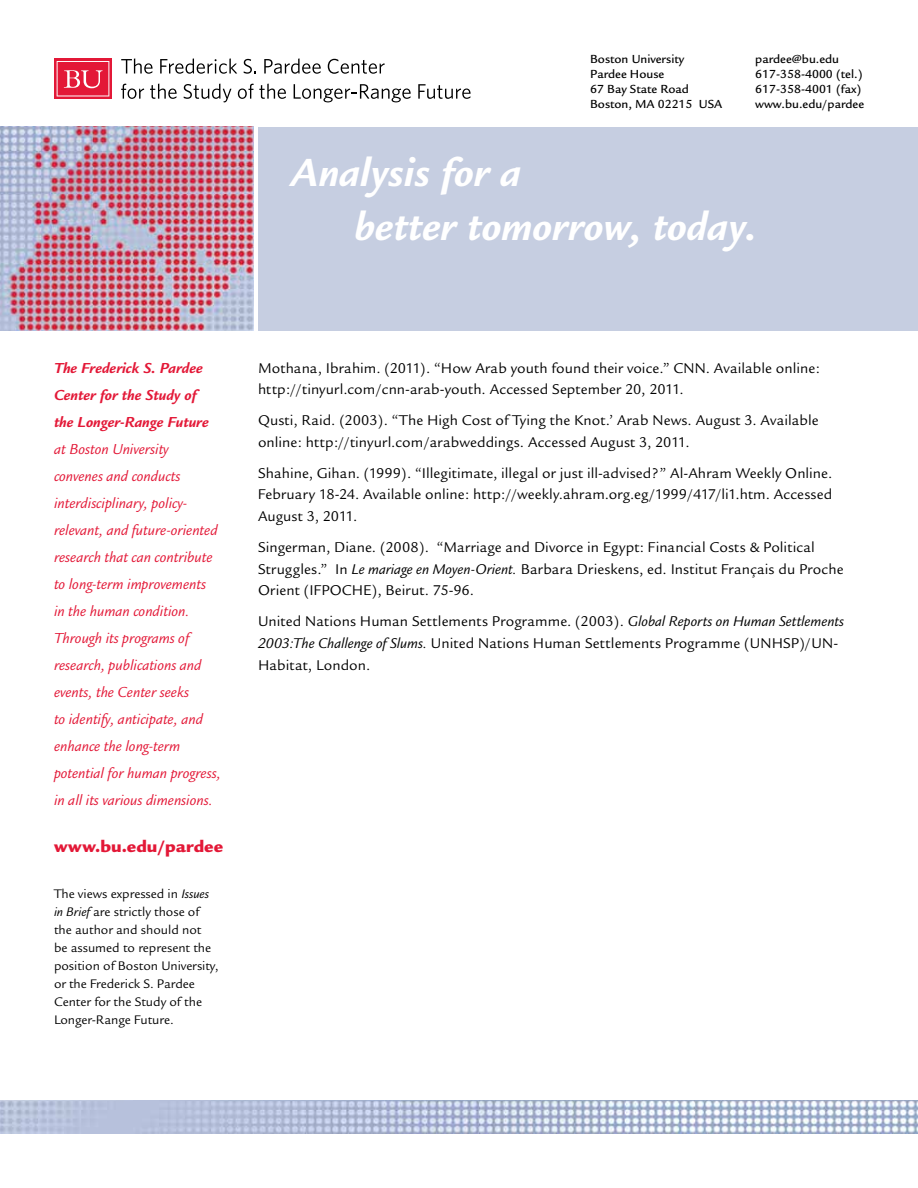
<style>
.page{position:relative;width:918px;height:1188px;background:#fff}
.page>*{position:absolute;margin:0;border:0;box-sizing:border-box;transform-origin:0 0}
.t1{font:italic 700 42.75px/54px "Legacy Sans";color:#fff}
.t2{font:900 18px "Legacy Sans";letter-spacing:.005em;color:#e31837}
.t3{font:italic 15.75px/27px "Legacy Sans";color:#e31837}
.t4{font:italic 700 15.75px/27px "Legacy Sans";color:#e31837}
.t5{font:15.3px/21.8px "Legacy Sans";letter-spacing:.005em;color:#000}
.t6{font:13.5px/18px "Legacy San ITC";color:#000}
.t7{font:500 12.75px/15px "Legacy Sans";color:#000}
.s1{font-style:italic}
</style>
<div class="page">
<img style="left:0;top:1101px;width:918px;height:33px">
<div style="left:258px;top:127px;width:660px;height:203px;background:#c6cee1"></div>
<img style="left:0;top:127px;width:254px;height:203px">
<svg style="left:54px;top:59px;width:58px;height:40px"></svg>
<svg style="left:57px;top:61px;width:52px;height:35px;background:#e73f59"></svg>
<svg style="left:121px;top:58px;width:32px;height:16px"></svg>
<svg style="left:160px;top:58px;width:77px;height:16px"></svg>
<svg style="left:244px;top:59px;width:12px;height:15px"></svg>
<svg style="left:264px;top:58px;width:57px;height:16px"></svg>
<svg style="left:328px;top:59px;width:57px;height:15px"></svg>
<svg style="left:121px;top:84px;width:23px;height:15px"></svg>
<svg style="left:150px;top:84px;width:27px;height:15px"></svg>
<svg style="left:184px;top:84px;width:47px;height:18px"></svg>
<svg style="left:238px;top:84px;width:48px;height:15px"></svg>
<svg style="left:294px;top:84px;width:117px;height:18px"></svg>
<svg style="left:418px;top:84px;width:53px;height:15px"></svg>
<p class="t7" style="left:590px;top:52px;width:134px">Boston University<br>Pardee House<br>67 Bay State Road<br>Boston, MA 02215 USA</p>
<p class="t7" style="left:755px;top:52px;width:110px">pardee@bu.edu<br>617-358-4000 (tel.)<br>617-358-4001 (fax) www.bu.edu/pardee</p>
<h1 class="t1" style="left:355px;top:146px;width:404px;text-indent:-64px">Analysis for a<br>better tomorrow, today.</h1>
<p class="t4" style="left:54px;top:355px;width:156px">The Frederick S. Pardee<br>Center for the Study of the Longer-Range Future</p>
<p class="t3" style="left:54px;top:436px;width:168px">at Boston University convenes and conducts interdisciplinary, policy&shy;relevant, and future-oriented research that can contribute to long-term improvements<br>in the human condition.<br>Through its programs of research, publications and events, the Center seeks<br>to identify, anticipate, and enhance the long-term potential for human progress, in all its various dimensions.</p>
<p class="t2" style="left:54px;top:836px;width:171px">www.bu.edu/pardee</p>
<p class="t6" style="left:54px;top:885px;width:166px">The views expressed in <span class="s1">Issues in Brief</span> are strictly those of the author and should not<br>be assumed to represent the position of Boston University, or the Frederick S. Pardee<br>Center for the Study of the<br>Longer-Range Future.</p>
<p class="t5" style="left:258px;top:357px;width:564px">Mothana, Ibrahim. (2011). “How Arab youth found their voice.” CNN. Available online: http://tinyurl.com/cnn-arab-youth. Accessed September 20, 2011.</p>
<p class="t5" style="left:258px;top:410px;width:562px">Qusti, Raid. (2003). “The High Cost of Tying the Knot.’ Arab News. August 3. Available online: http://tinyurl.com/arabweddings. Accessed August 3, 2011.</p>
<p class="t5" style="left:258px;top:462px;width:576px;text-align:justify">Shahine, Gihan. (1999). “Illegitimate, illegal or just ill-advised?” Al-Ahram Weekly Online.<br>February 18-24. Available online: http://weekly.ahram.org.eg/1999/417/li1.htm. Accessed August 3, 2011.</p>
<p class="t5" style="left:258px;top:536px;width:587px">Singerman, Diane. (2008). “Marriage and Divorce in Egypt: Financial Costs &amp; Political<br>Struggles.” In <span class="s1">Le mariage en Moyen-Orient.</span> Barbara Drieskens, ed. Institut Français du Proche<br>Orient (IFPOCHE), Beirut. 75-96.</p>
<p class="t5" style="left:258px;top:611px;width:588px">United Nations Human Settlements Programme. (2003). <span class="s1">Global Reports on Human Settlements<br>2003:The Challenge of Slums.</span> United Nations Human Settlements Programme (UNHSP)/UN-<br>Habitat, London.</p>
</div>
